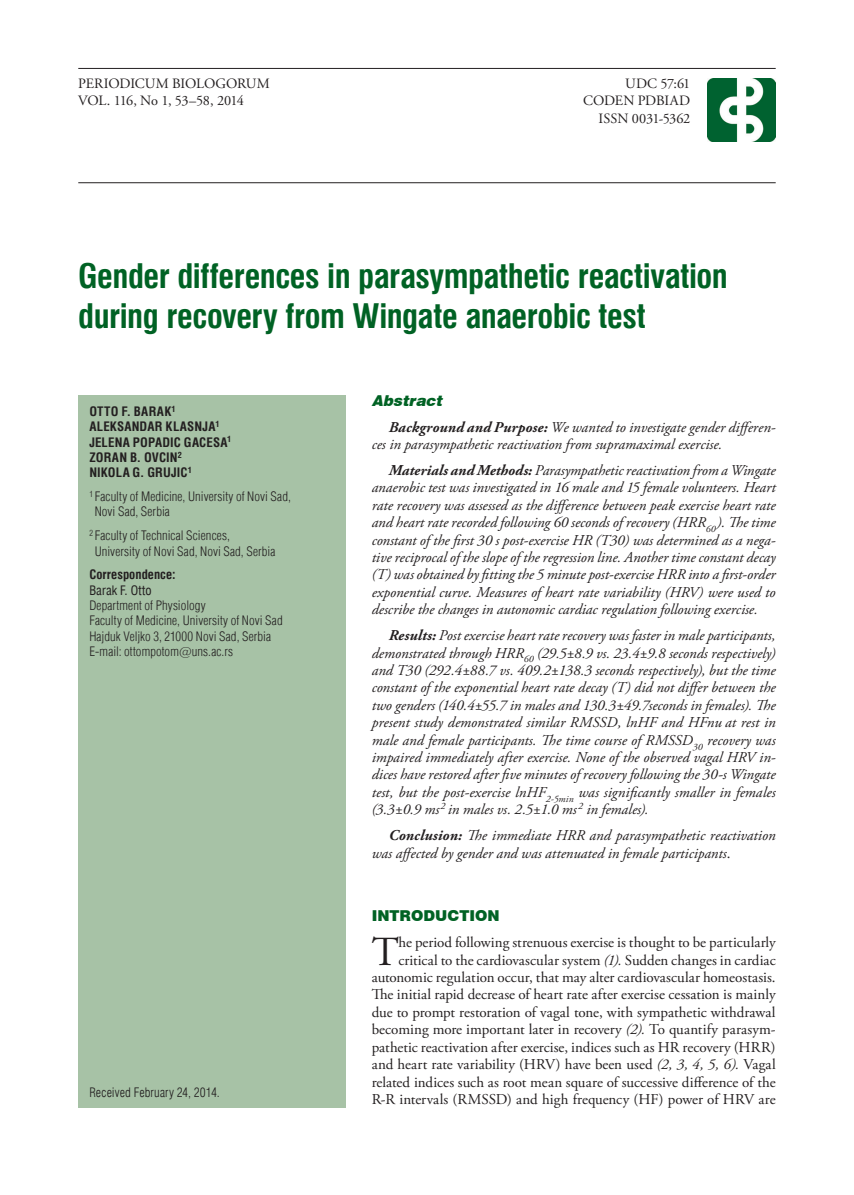
<style>
.page{position:relative;width:854px;height:1195px;background:#fff}
.page>*{position:absolute;margin:0;border:0;box-sizing:border-box;transform-origin:0 0}
.t1{font:41.25px "Adobe Garamond Pro";color:#231f20}
.t2{font:700 condensed 33px/39.6px "Swiss 721 BT";letter-spacing:-.015em;color:#006224}
.t3{font:italic 15px/17.4px "Adobe Garamond Pro";color:#231f20}
.t4{font:15px/17.4px "Adobe Garamond Pro";color:#231f20;text-align:right}
.t5{font:900 15px "Swiss 721 BT";color:#006224}
.t6{font:italic 900 15px "Swiss 721 BT";color:#006224}
.t7{font:14.25px/17.4px "Adobe Garamond Pro";letter-spacing:-.02em;color:#231f20;text-align:right}
.t8{font:12.75px/15.3px "Helvetica Condensed Light HR Normal";letter-spacing:.01em;color:#231f20}
.t9{font:700 condensed 12.75px/15.3px "Helvetica";letter-spacing:.015em;color:#231f20}
.t10{font:300 condensed 12.75px "Swiss 721 BT";letter-spacing:.005em;color:#231f20}
.t11{font:700 condensed 12.75px "Swiss 721 BT";letter-spacing:.005em;color:#231f20}
.t12{font:condensed 12.75px "Swiss 721 BT";letter-spacing:.01em;color:#231f20}
.s1{font-family:"Swiss 721 BT";font-weight:300}
.s2{font-weight:700}
.s3{font-style:normal}
.s4{font-style:italic}
</style>
<div class="page">
<img style="left:708px;top:78px;width:68px;height:63px">
<hr style="left:78px;top:68px;width:698px;height:1px;background:#231f20">
<hr style="left:78px;top:182px;width:698px;height:1px;background:#231f20">
<div style="left:78px;top:395px;width:268px;height:289px;background:#a7c2a6"></div>
<div style="left:78px;top:677px;width:268px;height:430px;background:#a7c2a6"></div>
<p class="t7" style="left:78px;top:75px;width:193px">PERIODICUM BIOLOGORUM</p>
<p class="t7" style="left:625px;top:75px;width:67px">UDC 57:61</p>
<p class="t7" style="left:78px;top:93px;width:167px">VOL. 116, No 1, 53–58, 2014</p>
<p class="t7" style="left:583px;top:93px;width:109px">CODEN PDBIAD<br>ISSN 0031-5362</p>
<h2 class="t2" style="left:78px;top:256px;width:651px">Gender differences in parasympathetic reactivation during recovery from Wingate anaerobic test</h2>
<p class="t9" style="left:89px;top:403px;width:144px">OTTO F. BARAK<sup>1<br></sup>ALEKSANDAR KLASNJA<sup>1<br></sup>JELENA POPADIC GACESA<sup>1<br></sup>ZORAN B. OVCIN<sup>2<br></sup>NIKOLA G. GRUJIC<sup>1</sup></p>
<p class="t8" style="left:95px;top:488px;width:198px;text-indent:-5px"><sup>1</sup> Faculty of Medicine, University of Novi Sad,<br>Novi Sad, Serbia</p>
<p class="t8" style="left:95px;top:527px;width:182px;text-indent:-5px"><sup>2</sup> Faculty of Technical Sciences,<br>University of Novi Sad, Novi Sad, Serbia</p>
<p class="t11" style="left:89px;top:567px;width:88px">Correspondence:</p>
<p class="t12" style="left:89px;top:582px;width:64px">Barak F. Otto</p>
<p class="t8" style="left:89px;top:597px;width:195px">Department of Physiology<br>Faculty of Medicine, University of Novi Sad Hajduk Veljko 3, 21000 Novi Sad, Serbia E-mail: ottompotom<span class="s1">@</span>uns.ac.rs</p>
<p class="t10" style="left:89px;top:1084px;width:132px">Received February 24, 2014.</p>
<p class="t6" style="left:372px;top:391px;width:75px">Abstract</p>
<p class="t3" style="left:372px;top:418px;width:405px;text-indent:17px"><span class="s2">Background and Purpose:</span> We wanted to investigate gender differen&shy;ces in parasympathetic reactivation from supramaximal exercise.</p>
<p class="t3" style="left:372px;top:461px;width:405px;text-align:justify;text-indent:17px"><span class="s2">Materials and methods:</span> Parasympathetic reactivation from a Wingate anaerobic test was investigated in 16 male and 15 female volunteers. Heart rate recovery was assessed as the difference between peak exercise heart rate and heart rate recorded following 60 seconds of recovery (HRR<sub>60</sub>). The time constant of the first 30 s post-exercise HR (T30) was determined as a nega&shy;tive reciprocal of the slope of the regression line. Another time constant decay (T) was obtained by fitting the 5 minute post-exercise HRR into a first-order exponential curve. Measures of heart rate variability (HRV) were used to describe the changes in autonomic cardiac regulation following exercise.</p>
<p class="t3" style="left:372px;top:627px;width:405px;text-align:justify;text-indent:17px"><span class="s2">Results:</span> Post exercise heart rate recovery was faster in male participants, demonstrated through HRR<sub>60</sub> (29.5±8.9 vs. 23.4±9.8 seconds respectively) and T30 (292.4±88.7 vs. 409.2±138.3 seconds respectively), but the time constant of the exponential heart rate decay (T) did not differ between the two genders (140.4±55.7 in males and 130.3±49.7seconds in females). The present study demonstrated similar RMSSD, lnHF and HFnu at rest in male and female participants. The time course of RMSSD<sub>30</sub> recovery was impaired immediately after exercise. None of the observed vagal HRV in&shy;dices have restored after five minutes of recovery following the 30-s Wingate test, but the post-exercise lnHF<sub>2-5min</sub> was significantly smaller in females (3.3±0.9 ms <sup>2</sup> in males vs. 2.5±1.0 ms <sup>2</sup> in females).</p>
<p class="t3" style="left:372px;top:826px;width:405px;text-indent:17px"><span class="s2">Conclusion:</span> The immediate HRR and parasympathetic reactivation was affected by gender and was attenuated in female participants<span class="s3">.</span></p>
<p class="t5" style="left:372px;top:906px;width:129px">INTRODUCTION</p>
<h1 class="t1" style="left:372px;top:926px;width:29px">T</h1>
<p class="t4" style="left:372px;top:933px;width:405px">he period following strenuous exercise is thought to be particularly critical to the cardiovascular system <span class="s4">(1).</span> Sudden changes in cardiac autonomic regulation occur, that may alter cardiovascular homeostasis.<br>The initial rapid decrease of heart rate after exercise cessation is mainly due to prompt restoration of vagal tone, with sympathetic withdrawal becoming more important later in recovery <span class="s4">(2).</span> To quantify parasym&shy;pathetic reactivation after exercise, indices such as HR recovery (HRR) and heart rate variability (HRV) have been used <span class="s4">(2, 3, 4, 5, 6).</span> Vagal related indices such as root mean square of successive difference of the R-R intervals (RMSSD) and high frequency (HF) power of HRV are</p>
</div>
